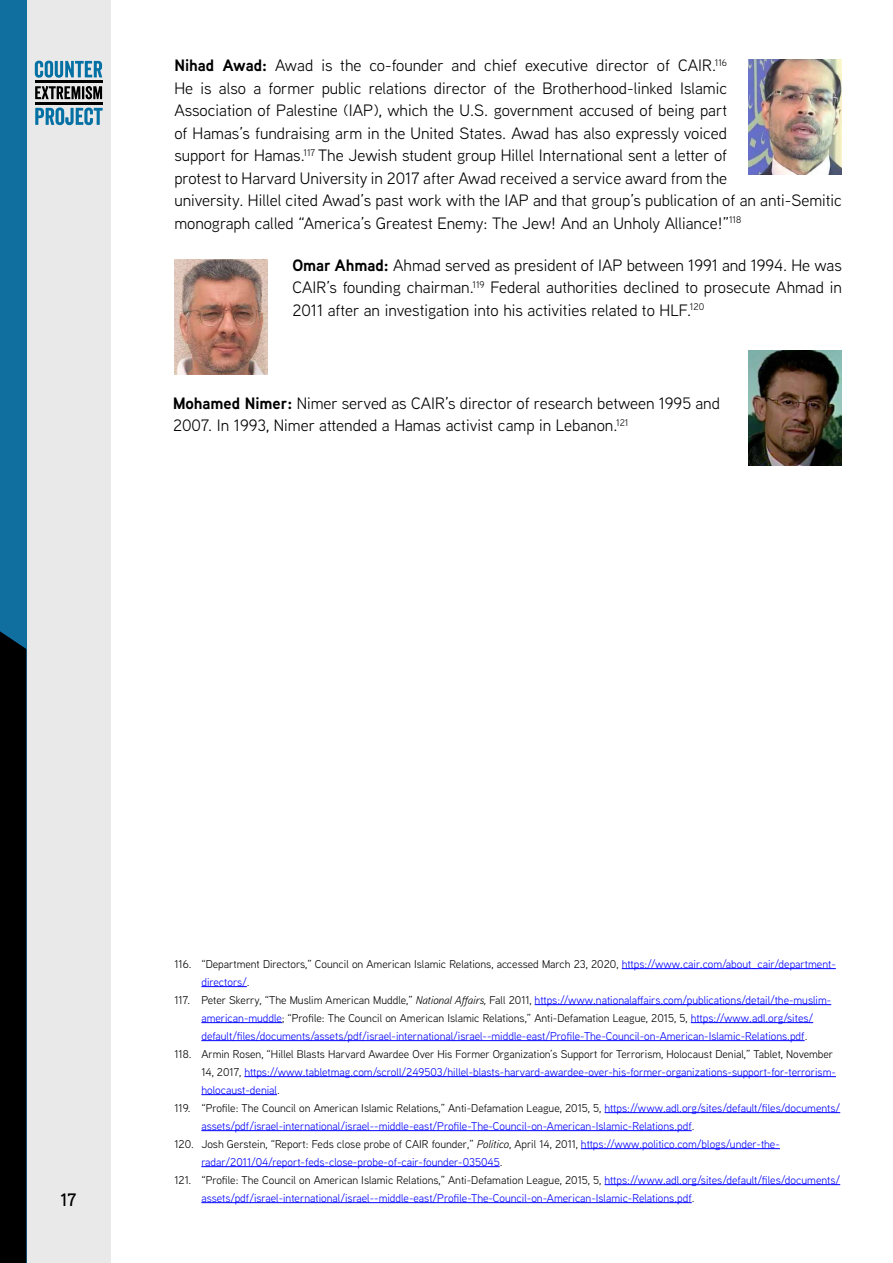
<style>
.page{position:relative;width:893px;height:1263px;background:#fff}
.page>*{position:absolute;margin:0;border:0;box-sizing:border-box;transform-origin:0 0}
.t1{font:600 18px "Aaux Next";color:#000}
.t2{font:16.5px/22.5px "Aaux Next";color:#000}
.t3{font:11.25px "Aaux Next";color:#000}
.t4{font:11.25px "Aaux Next";color:#00f}
.s1{font-weight:700}
.s2{color:#00f}
.s3{color:#000}
.s4{font-style:italic;color:#000}
.s5{font-style:italic}
</style>
<div class="page">
<div style="left:0;top:0;width:111px;height:1263px;background:#e9e9ea"></div>
<div style="left:0;top:0;width:26px;height:1263px;background:#116fa0"></div>
<div style="left:0;top:631px;width:26px;height:632px;background:#000"></div>
<hr style="left:35px;top:80px;width:68px;height:3px;background:#000">
<hr style="left:35px;top:102px;width:68px;height:3px;background:#000">
<svg style="left:35px;top:108px;width:68px;height:17px"></svg>
<svg style="left:35px;top:86px;width:67px;height:13px"></svg>
<svg style="left:35px;top:61px;width:67px;height:17px"></svg>
<img style="left:748px;top:60px;width:94px;height:114px">
<img style="left:174px;top:259px;width:94px;height:115px">
<img style="left:748px;top:351px;width:94px;height:114px">
<hr style="left:622px;top:968px;width:214px;height:1px;background:#00f">
<hr style="left:201px;top:986px;width:46px;height:1px;background:#00f">
<hr style="left:535px;top:1004px;width:296px;height:1px;background:#00f">
<hr style="left:201px;top:1022px;width:81px;height:1px;background:#00f">
<hr style="left:691px;top:1022px;width:122px;height:1px;background:#00f">
<hr style="left:201px;top:1040px;width:604px;height:1px;background:#00f">
<hr style="left:244px;top:1076px;width:592px;height:1px;background:#00f">
<hr style="left:201px;top:1094px;width:76px;height:1px;background:#00f">
<hr style="left:605px;top:1112px;width:235px;height:1px;background:#00f">
<hr style="left:201px;top:1130px;width:491px;height:1px;background:#00f">
<hr style="left:581px;top:1148px;width:199px;height:1px;background:#00f">
<hr style="left:201px;top:1166px;width:299px;height:1px;background:#00f">
<hr style="left:605px;top:1184px;width:235px;height:1px;background:#00f">
<hr style="left:201px;top:1202px;width:491px;height:1px;background:#00f">
<p class="t2" style="left:174px;top:53px;width:669px"><span class="s1">Nihad Awad:</span> Awad is the co-founder and chief executive director of CAIR.<sup>116<br></sup>He is also a former public relations director of the Brotherhood-linked Islamic<br>Association of Palestine (IAP), which the U.S. government accused of being part<br>of Hamas’s fundraising arm in the United States. Awad has also expressly voiced<br>support for Hamas.<sup>117</sup> The Jewish student group Hillel International sent a letter of<br>protest to Harvard University in 2017 after Awad received a service award from the<br>university. Hillel cited Awad’s past work with the IAP and that group’s publication of an anti-Semitic monograph called “America’s Greatest Enemy: The Jew! And an Unholy Alliance!”<sup>118</sup></p>
<p class="t2" style="left:292px;top:253px;width:551px;text-align:justify"><span class="s1">Omar Ahmad:</span> Ahmad served as president of IAP between 1991 and 1994. He was CAIR’s founding chairman.<sup>119</sup> Federal authorities declined to prosecute Ahmad in 2011 after an investigation into his activities related to HLF.<sup>120</sup></p>
<p class="t2" style="left:173px;top:391px;width:548px"><span class="s1">Mohamed Nimer:</span> Nimer served as CAIR’s director of research between 1995 and<br>2007. In 1993, Nimer attended a Hamas activist camp in Lebanon.<sup>121</sup></p>
<p class="t1" style="left:60px;top:1187px;width:17px">17</p>
<p class="t3" style="left:174px;top:956px;width:663px">116. “Department Directors,” Council on American Islamic Relations, accessed March 23, 2020, <span class="s2">https://www.cair.com/about_cair/department-</span></p>
<p class="t4" style="left:201px;top:974px;width:50px">directors/<span class="s3">.</span></p>
<p class="t4" style="left:174px;top:992px;width:658px"><span class="s3">117. Peter Skerry, “The Muslim American Muddle,”</span> <span class="s4">National Affairs,</span> <span class="s3">Fall 2011,</span> https://www.nationalaffairs.com/publications/detail/the-muslim-</p>
<p class="t3" style="left:201px;top:1010px;width:613px"><span class="s2">american-muddle</span>; “Profile: The Council on American Islamic Relations,” Anti-Defamation League, 2015, 5, <span class="s2">https://www.adl.org/sites/</span></p>
<p class="t4" style="left:201px;top:1028px;width:608px">default/files/documents/assets/pdf/israel-international/israel--middle-east/Profile-The-Council-on-American-Islamic-Relations.pdf<span class="s3">.</span></p>
<p class="t3" style="left:174px;top:1046px;width:660px">118. Armin Rosen, “Hillel Blasts Harvard Awardee Over His Former Organization’s Support for Terrorism, Holocaust Denial,” Tablet, November</p>
<p class="t4" style="left:201px;top:1064px;width:636px"><span class="s3">14, 2017,</span> https://www.tabletmag.com/scroll/249503/hillel-blasts-harvard-awardee-over-his-former-organizations-support-for-terrorism-</p>
<p class="t4" style="left:201px;top:1082px;width:80px">holocaust-denial<span class="s3">.</span></p>
<p class="t3" style="left:174px;top:1100px;width:667px">119. “Profile: The Council on American Islamic Relations,” Anti-Defamation League, 2015, 5, <span class="s2">https://www.adl.org/sites/default/files/documents/</span></p>
<p class="t4" style="left:201px;top:1118px;width:495px">assets/pdf/israel-international/israel--middle-east/Profile-The-Council-on-American-Islamic-Relations.pdf<span class="s3">.</span></p>
<p class="t3" style="left:174px;top:1136px;width:607px">120. Josh Gerstein, “Report: Feds close probe of CAIR founder,” <span class="s5">Politico</span>, April 14, 2011, <span class="s2">https://www.politico.com/blogs/under-the-</span></p>
<p class="t4" style="left:201px;top:1154px;width:303px">radar/2011/04/report-feds-close-probe-of-cair-founder-035045<span class="s3">.</span></p>
<p class="t3" style="left:174px;top:1172px;width:667px">121. “Profile: The Council on American Islamic Relations,” Anti-Defamation League, 2015, 5, <span class="s2">https://www.adl.org/sites/default/files/documents/</span></p>
<p class="t4" style="left:201px;top:1190px;width:495px">assets/pdf/israel-international/israel--middle-east/Profile-The-Council-on-American-Islamic-Relations.pdf<span class="s3">.</span></p>
</div>
